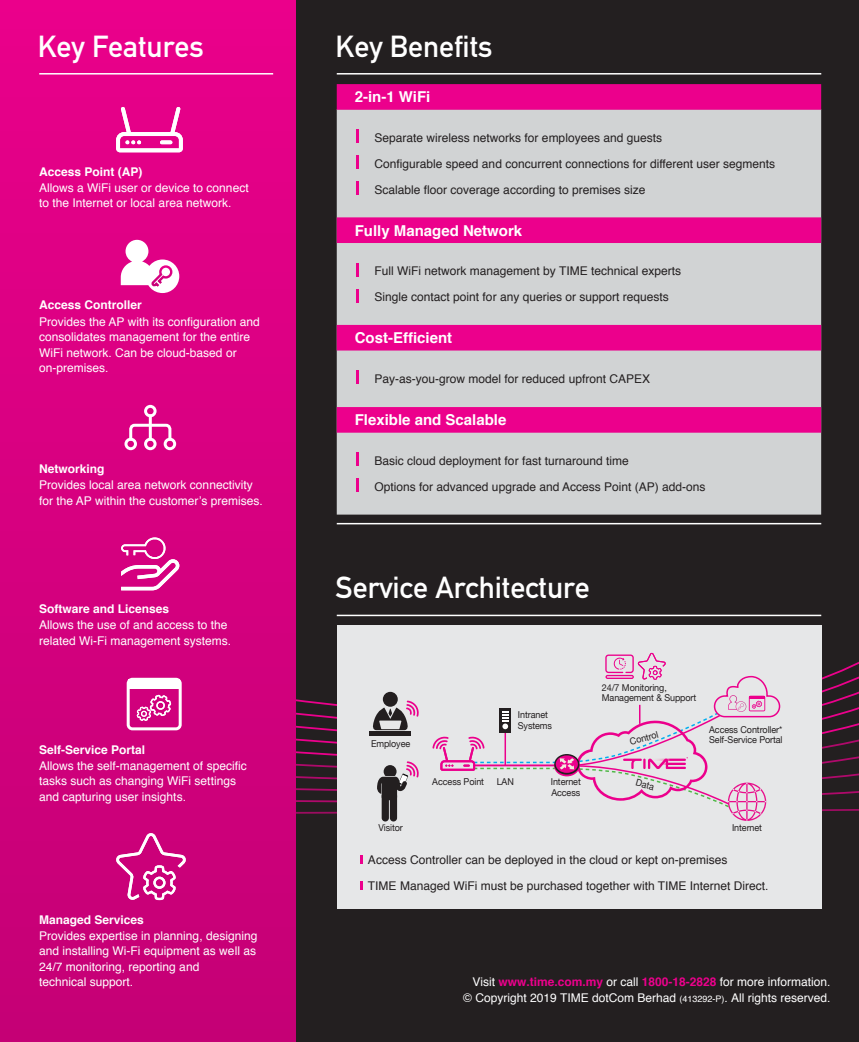
<style>
.page{position:relative;width:859px;height:1042px;background:#231f20}
.page>*{position:absolute;margin:0;border:0;box-sizing:border-box;transform-origin:0 0}
.t1{font:700 30px "DIN Alternate";color:#fff}
.t2{font:700 15px "Helvetica";color:#fff}
.t3{font:12px/15.5px "Helvetica";color:#fff}
.t4{font:12px/25.8px "Helvetica";color:#231f20}
.t5{font:700 12px "Helvetica";color:#fff}
.t6{font:9.45px/10.5px "Helvetica Neue";letter-spacing:-.01em;color:#231f20;scale:.95 1}
.s1{font-weight:700;color:#ec008c}
.s2{font-size:9px}
</style>
<div class="page">
<svg style="left:295px;top:612px;width:527px;height:25px"></svg>
<svg style="left:0;top:0;width:295px;height:1042px;background:#d80080"></svg>
<hr style="left:39px;top:73px;width:234px;height:2px;background:#fff">
<div style="left:337px;top:110px;width:484px;height:404px;background:#d1d3d4"></div>
<div style="left:337px;top:217px;width:484px;height:26px;background:#ec008c"></div>
<svg style="left:356px;top:263px;width:2px;height:13px"></svg>
<svg style="left:356px;top:289px;width:2px;height:13px"></svg>
<div style="left:337px;top:325px;width:484px;height:25px;background:#ec008c"></div>
<svg style="left:356px;top:370px;width:2px;height:14px"></svg>
<hr style="left:337px;top:73px;width:484px;height:2px;background:#fff">
<hr style="left:337px;top:615px;width:484px;height:1px;background:#fff">
<hr style="left:337px;top:523px;width:484px;height:1px;background:#fff">
<svg style="left:116px;top:107px;width:67px;height:45px;background:#ec4aaa"></svg>
<svg style="left:160px;top:140px;width:12px;height:4px"></svg>
<svg style="left:124px;top:405px;width:52px;height:45px;background:#e340a1"></svg>
<svg style="left:337px;top:84px;width:484px;height:26px;background:#ea028c"></svg>
<svg style="left:356px;top:130px;width:2px;height:13px"></svg>
<svg style="left:356px;top:155px;width:2px;height:14px"></svg>
<svg style="left:356px;top:181px;width:2px;height:14px"></svg>
<svg style="left:337px;top:407px;width:484px;height:26px;background:#eb028c"></svg>
<svg style="left:356px;top:452px;width:2px;height:14px"></svg>
<svg style="left:356px;top:478px;width:2px;height:14px"></svg>
<svg style="left:121px;top:536px;width:58px;height:54px;background:#df419f"></svg>
<svg style="left:116px;top:833px;width:70px;height:67px;background:#d42f92"></svg>
<div style="left:146px;top:259px;width:33px;height:34px;background:#fff;border-radius:50%"></div>
<svg style="left:121px;top:240px;width:52px;height:48px"></svg>
<div style="left:337px;top:625px;width:484px;height:283px;background:#e6e7e8"></div>
<svg style="left:361px;top:855px;width:2px;height:8px"></svg>
<svg style="left:361px;top:881px;width:2px;height:9px"></svg>
<svg style="left:0;top:653px;width:859px;height:169px"></svg>
<h1 class="t1" style="left:38px;top:23px;width:168px">Key Features</h1>
<p class="t5" style="left:39px;top:162px;width:105px">Access Point (AP)</p>
<p class="t3" style="left:39px;top:180px;width:211px">Allows a WiFi user or device to connect to the Internet or local area network.</p>
<p class="t5" style="left:39px;top:295px;width:104px">Access Controller</p>
<p class="t3" style="left:39px;top:314px;width:222px">Provides the AP with its configuration and consolidates management for the entire WiFi network. Can be cloud-based or on-premises.</p>
<p class="t5" style="left:39px;top:459px;width:67px">Networking</p>
<p class="t3" style="left:39px;top:478px;width:225px">Provides local area network connectivity for the AP within the customer’s premises.</p>
<p class="t5" style="left:39px;top:599px;width:132px">Software and Licenses</p>
<p class="t3" style="left:39px;top:617px;width:194px">Allows the use of and access to the related Wi-Fi management systems.</p>
<p class="t5" style="left:39px;top:740px;width:108px">Self-Service Portal</p>
<p class="t3" style="left:39px;top:758px;width:209px">Allows the self-management of specific tasks such as changing WiFi settings and capturing user insights.</p>
<p class="t5" style="left:39px;top:909px;width:106px">Managed Services</p>
<p class="t3" style="left:39px;top:928px;width:220px">Provides expertise in planning, designing and installing Wi-Fi equipment as well as 24/7 monitoring, reporting and<br>technical support.</p>
<h1 class="t1" style="left:335px;top:23px;width:159px">Key Benefits</h1>
<p class="t2" style="left:355px;top:85px;width:77px">2-in-1 WiFi</p>
<p class="t4" style="left:375px;top:125px;width:402px">Separate wireless networks for employees and guests<br>Configurable speed and concurrent connections for different user segments<br>Scalable floor coverage according to premises size</p>
<p class="t2" style="left:355px;top:218px;width:169px">Fully Managed Network</p>
<p class="t4" style="left:375px;top:259px;width:308px">Full WiFi network management by TIME technical experts<br>Single contact point for any queries or support requests</p>
<p class="t2" style="left:355px;top:326px;width:99px">Cost-Efficient</p>
<p class="t4" style="left:375px;top:366px;width:277px">Pay-as-you-grow model for reduced upfront CAPEX</p>
<p class="t2" style="left:355px;top:408px;width:153px">Flexible and Scalable</p>
<p class="t4" style="left:375px;top:448px;width:332px">Basic cloud deployment for fast turnaround time<br>Options for advanced upgrade and Access Point (AP) add-ons</p>
<h1 class="t1" style="left:335px;top:565px;width:256px">Service Architecture</h1>
<p class="t6" style="left:371px;top:738px;width:43px">Employee</p>
<p class="t6" style="left:378px;top:823px;width:27px">Visitor</p>
<p class="t6" style="left:518px;top:710px;width:37px">Intranet<br>Systems</p>
<p class="t6" style="left:432px;top:777px;width:56px">Access Point</p>
<p class="t6" style="left:497px;top:777px;width:20px">LAN</p>
<p class="t6" style="left:551px;top:777px;width:33px">Internet<br>Access</p>
<p class="t6" style="left:602px;top:682px;width:101px">24/7 Monitoring,<br>Management &amp; Support</p>
<p class="t6" style="left:709px;top:725px;width:78px">Access Controller*</p>
<p class="t6" style="left:629px;top:737px;width:32px;rotate:-15deg">Control</p>
<p class="t6" style="left:709px;top:735px;width:79px">Self-Service Portal</p>
<p class="t6" style="left:637px;top:777px;width:21px;rotate:16deg">Data</p>
<p class="t6" style="left:732px;top:823px;width:33px">Internet</p>
<p class="t4" style="left:368px;top:847px;width:361px">Access Controller can be deployed in the cloud or kept on-premises</p>
<p class="t4" style="left:368px;top:873px;width:402px">TIME Managed WiFi must be purchased together with TIME Internet Direct.</p>
<p class="t3" style="left:463px;top:974px;width:369px;line-height:15.9px;text-align:right">Visit <span class="s1">www.time.com.my</span> or call <span class="s1">1800-18-2828</span> for more information. © Copyright 2019 TIME dotCom Berhad <span class="s2">(413292-P)</span>. All rights reserved.</p>
</div>
